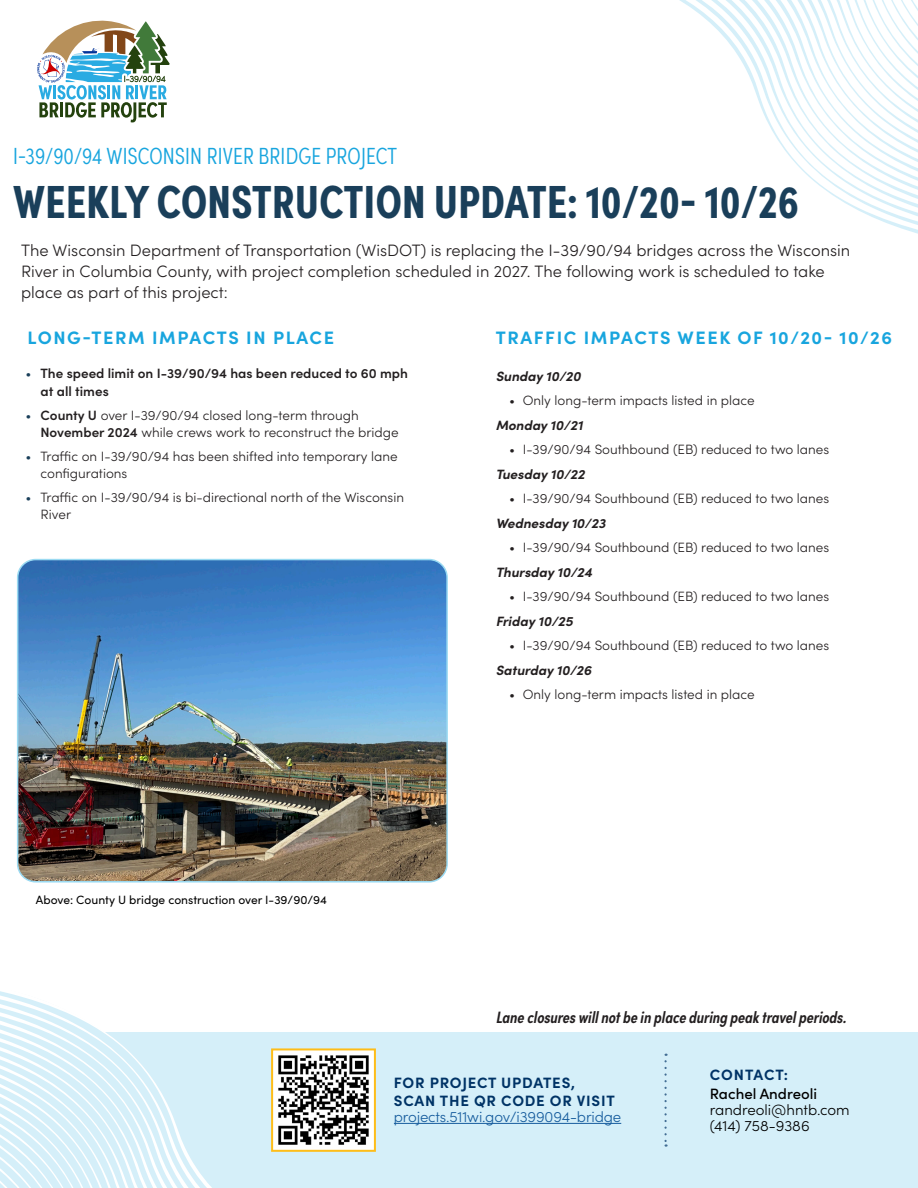
<style>
.page{position:relative;width:918px;height:1188px;background:#fff}
.page>*{position:absolute;margin:0;border:0;box-sizing:border-box;transform-origin:0 0}
.t1{font:700 46.5px "Sofia Pro Condensed";letter-spacing:.01em;color:#1a3f5a}
.t2{font:300 23.4px "Sofia Pro Condensed";letter-spacing:.01em;color:#18a5de}
.Section_Headers{font:700 18px "Sofia Pro";letter-spacing:.09em;color:#18a5de}
.t3{font:300 16.5px/21px "Sofia Pro";color:#231f20}
.Bullet_Points{font:italic 600 16.5px "Sofia Pro Condensed";color:#231f20}
.t4{font:700 15px/18px "Sofia Pro";letter-spacing:.05em;color:#036}
.t5{font:300 15px "Sofia Pro";letter-spacing:-.01em;color:#175d9e}
.t6{font:300 15px/16.2px "Sofia Pro";color:#000}
.t7{font:500 15px "Sofia Pro";color:#000}
.t8{font:300 13.5px/17.2px "Sofia Pro";color:#231f20}
.Section_Headers-2{font:italic 700 13.5px "Sofia Pro";color:#231f20}
.t9{font:600 13.5px/17.2px "Sofia Pro";color:#231f20}
.t10{font:12px "Sofia Pro";color:#000}
.s1{font-weight:300;color:#1a3f5a}
.s2{color:#1a3f5a}
.s3{font-weight:600}
</style>
<div class="page">
<svg style="left:690px;top:3px;width:228px;height:205px"></svg>
<svg style="left:695px;top:0;width:223px;height:202px"></svg>
<svg style="left:699px;top:0;width:219px;height:196px"></svg>
<div style="left:0;top:1032px;width:918px;height:156px;background:#d5eff9"></div>
<svg style="left:0;top:991px;width:212px;height:197px"></svg>
<svg style="left:37px;top:20px;width:133px;height:103px"></svg>
<svg style="left:664px;top:1054px;width:3px;height:93px"></svg>
<div style="left:271px;top:1048px;width:105px;height:104px;background:#fff;border:2px solid #febd19"></div>
<img style="left:278px;top:1055px;width:91px;height:90px">
<hr style="left:394px;top:1123px;width:227px;height:1px;background:#175d9e">
<img style="left:18px;top:560px;width:427px;height:320px">
<div style="left:17px;top:559px;width:431px;height:324px;border:2px solid #9adaf2;border-radius:18px"></div>
<p class="t2" style="left:13px;top:139px;width:386px">I-39/90/94 WISCONSIN RIVER BRIDGE PROJECT</p>
<p class="t1" style="left:13px;top:167px;width:787px">WEEKLY CONSTRUCTION UPDATE: 10/20- 10/26</p>
<p class="t3" style="left:21px;top:239px;width:831px">The Wisconsin Department of Transportation (WisDOT) is replacing the I-39/90/94 bridges across the Wisconsin<br>River in Columbia County, with project completion scheduled in 2027. The following work is scheduled to take place as part of this project:</p>
<p class="Section_Headers" style="left:28px;top:324px;width:308px">LONG-TERM IMPACTS IN PLACE</p>
<p class="Section_Headers" style="left:496px;top:324px;width:398px">TRAFFIC IMPACTS WEEK OF 10/20- 10/26</p>
<p class="Section_Headers-2" style="left:496px;top:366px;width:87px">Sunday 10/20</p>
<p class="t8" style="left:509px;top:391px;width:247px">• Only long-term impacts listed in place</p>
<p class="Section_Headers-2" style="left:496px;top:415px;width:88px">Monday 10/21</p>
<p class="t8" style="left:509px;top:440px;width:322px">• I-39/90/94 Southbound (EB) reduced to two lanes</p>
<p class="Section_Headers-2" style="left:496px;top:464px;width:91px">Tuesday 10/22</p>
<p class="t8" style="left:509px;top:489px;width:322px">• I-39/90/94 Southbound (EB) reduced to two lanes</p>
<p class="Section_Headers-2" style="left:496px;top:513px;width:111px">Wednesday 10/23</p>
<p class="t8" style="left:509px;top:538px;width:322px">• I-39/90/94 Southbound (EB) reduced to two lanes</p>
<p class="Section_Headers-2" style="left:496px;top:562px;width:98px">Thursday 10/24</p>
<p class="t8" style="left:509px;top:587px;width:322px">• I-39/90/94 Southbound (EB) reduced to two lanes</p>
<p class="Section_Headers-2" style="left:496px;top:611px;width:79px">Friday 10/25</p>
<p class="t8" style="left:509px;top:636px;width:322px">• I-39/90/94 Southbound (EB) reduced to two lanes</p>
<p class="Section_Headers-2" style="left:496px;top:660px;width:97px">Saturday 10/26</p>
<p class="t8" style="left:509px;top:685px;width:247px">• Only long-term impacts listed in place</p>
<p class="t9" style="left:41px;top:364px;width:369px;text-indent:-15px"><span class="s1">•</span> The speed limit on I-39/90/94 has been reduced to 60 mph at all times</p>
<p class="t8" style="left:41px;top:405px;width:360px;text-indent:-15px"><span class="s2">•</span> <span class="s3">County U</span> over I-39/90/94 closed long-term through<br><span class="s3">November 2024</span> while crews work to reconstruct the bridge</p>
<p class="t8" style="left:41px;top:447px;width:359px;text-indent:-15px"><span class="s2">•</span> Traffic on I-39/90/94 has been shifted into temporary lane configurations</p>
<p class="t8" style="left:41px;top:488px;width:365px;text-indent:-15px"><span class="s2">•</span> Traffic on I-39/90/94 is bi-directional north of the Wisconsin<br>River</p>
<p class="t10" style="left:36px;top:891px;width:293px">Above: County U bridge construction over I-39/90/94</p>
<p class="Bullet_Points" style="left:497px;top:1005px;width:352px">Lane closures will not be in place during peak travel periods.</p>
<p class="t4" style="left:394px;top:1072px;width:222px">FOR PROJECT UPDATES,<br>SCAN THE QR CODE OR VISIT</p>
<p class="t5" style="left:394px;top:1106px;width:229px">projects.511wi.gov/i399094-bridge</p>
<p class="t4" style="left:710px;top:1065px;width:80px">CONTACT:</p>
<p class="t7" style="left:710px;top:1082px;width:109px">Rachel Andreoli</p>
<p class="t6" style="left:710px;top:1101px;width:141px">randreoli@hntb.com (414) 758-9386</p>
</div>
